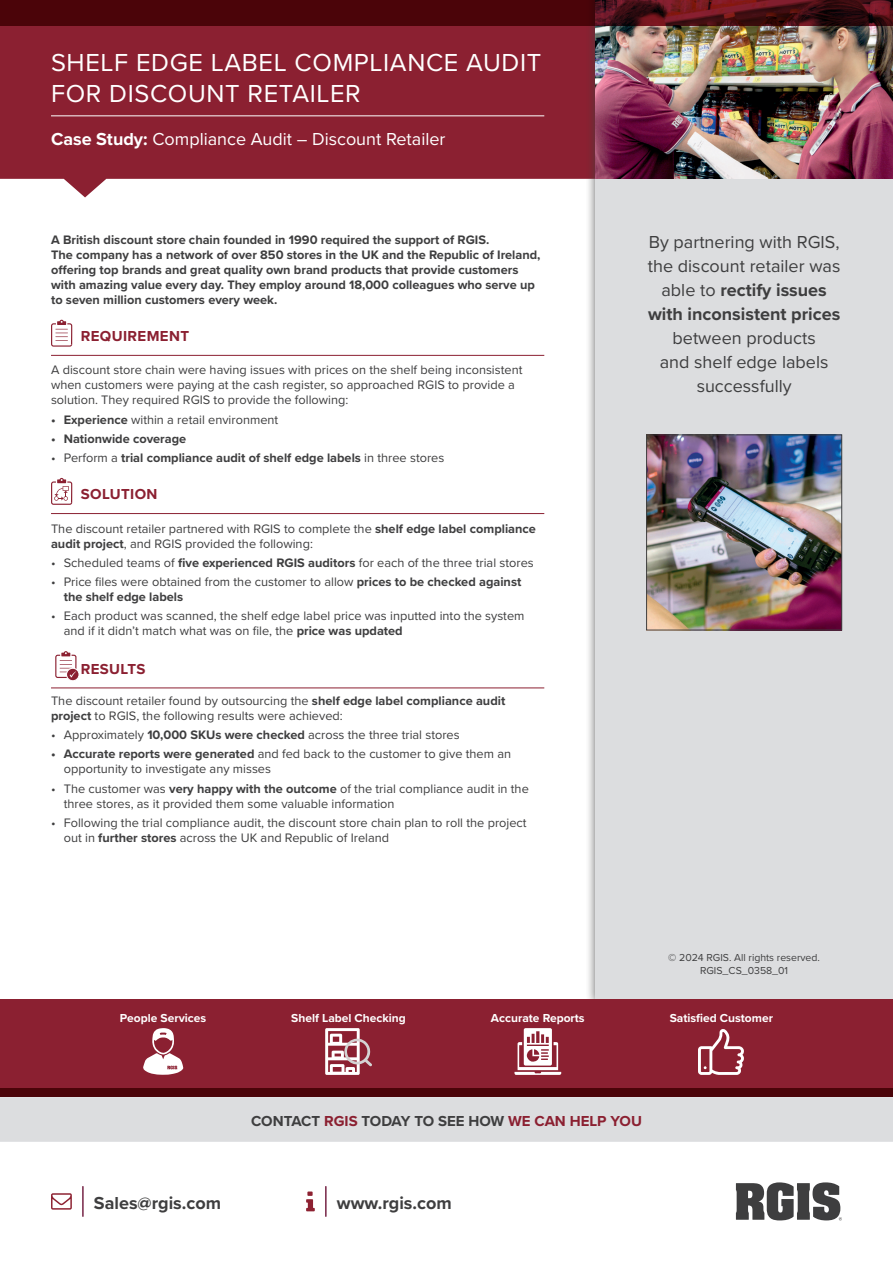
<style>
.page{position:relative;width:893px;height:1263px;background:#fff}
.page>*{position:absolute;margin:0;border:0;box-sizing:border-box;transform-origin:0 0}
.t1{font:25.5px/30.6px "Proxima Nova";letter-spacing:.025em;color:#fff}
.t2{font:18px/24px "Proxima Nova";color:#3e3e3f;text-align:center}
.t3{font:18px "Proxima Nova";color:#fff}
.t4{font:700 18px "Proxima Nova";color:#3e3e3f}
.t5{font:700 15px "Proxima Nova";color:#3e3e3f}
.t6{font:700 15px "Proxima Nova";letter-spacing:.025em;color:#8b2031}
.t7{font:12.75px/15px "Proxima Nova";color:#3e3e3f}
.t8{font:700 12.75px/15px "Proxima Nova";color:#3e3e3f}
.t9{font:700 12px "Proxima Nova";color:#fff}
.t10{font:10.5px/12.6px "Proxima Nova";color:#3e3e3f;text-align:center}
.s1{font-weight:700}
.s2{font-weight:400}
.s3{color:#8b2031}
</style>
<div class="page">
<svg style="left:736px;top:1182px;width:106px;height:38px"></svg>
<hr style="left:325px;top:1186px;width:2px;height:30px;background:#691035">
<svg style="left:306px;top:1191px;width:9px;height:20px"></svg>
<hr style="left:82px;top:1186px;width:2px;height:30px;background:#691035">
<svg style="left:51px;top:1193px;width:21px;height:16px"></svg>
<div style="left:0;top:1097px;width:893px;height:45px;background:#dcdddf"></div>
<svg style="left:0;top:26px;width:585px;height:171px;background:#973746"></svg>
<div style="left:585px;top:0;width:308px;height:1010px;background:#3e3e3f;opacity:.75"></div>
<div style="left:595px;top:0;width:298px;height:1001px;background:#dcdddf"></div>
<hr style="left:51px;top:116px;width:493px;height:1px;background:#fff">
<div style="left:0;top:999px;width:893px;height:98px;background:#8b2031"></div>
<img style="left:595px;top:26px;width:298px;height:153px">
<hr style="left:51px;top:355px;width:493px;height:1px;background:#8b2031">
<hr style="left:51px;top:513px;width:493px;height:1px;background:#8b2031">
<hr style="left:51px;top:688px;width:493px;height:1px;background:#8b2031">
<svg style="left:51px;top:320px;width:22px;height:27px"></svg>
<svg style="left:51px;top:478px;width:22px;height:27px"></svg>
<svg style="left:55px;top:651px;width:24px;height:30px"></svg>
<svg style="left:0;top:0;width:893px;height:26px;background:#4b080d"></svg>
<div style="left:0;top:1089px;width:893px;height:8px;background:#4b0409"></div>
<img style="left:648px;top:437px;width:192px;height:191px">
<div style="left:646px;top:435px;width:196px;height:195px;border:1px solid #3e3e3f"></div>
<svg style="left:143px;top:1028px;width:40px;height:47px"></svg>
<svg style="left:698px;top:1029px;width:46px;height:46px"></svg>
<svg style="left:325px;top:1028px;width:47px;height:47px"></svg>
<svg style="left:514px;top:1028px;width:47px;height:47px"></svg>
<h1 class="t1" style="left:51px;top:46px;width:492px">SHELF EDGE LABEL COMPLIANCE AUDIT<br>FOR DISCOUNT RETAILER</h1>
<h2 class="t3" style="left:51px;top:125px;width:396px"><span class="s1">Case Study:</span> Compliance Audit – Discount Retailer</h2>
<p class="t8" style="left:51px;top:232px;width:491px">A British discount store chain founded in 1990 required the support of RGIS.<br>The company has a network of over 850 stores in the UK and the Republic of Ireland, offering top brands and great quality own brand products that provide customers with amazing value every day. They employ around 18,000 colleagues who serve up to seven million customers every week.</p>
<p class="t6" style="left:81px;top:324px;width:110px">REQUIREMENT</p>
<p class="t7" style="left:51px;top:362px;width:473px">A discount store chain were having issues with prices on the shelf being inconsistent when customers were paying at the cash register, so approached RGIS to provide a solution. They required RGIS to provide the following:</p>
<p class="t7" style="left:51px;top:411px;width:229px"><span class="s1">• Experience</span> within a retail environment</p>
<p class="t8" style="left:51px;top:431px;width:137px">• Nationwide coverage</p>
<p class="t8" style="left:51px;top:450px;width:395px"><span class="s2">• Perform a</span> trial compliance audit of shelf edge labels <span class="s2">in three stores</span></p>
<p class="t6" style="left:81px;top:483px;width:78px">SOLUTION</p>
<p class="t7" style="left:51px;top:520px;width:486px">The discount retailer partnered with RGIS to complete the <span class="s1">shelf edge label compliance audit project</span>, and RGIS provided the following:</p>
<p class="t7" style="left:51px;top:554px;width:484px">• Scheduled teams of <span class="s1">five experienced RGIS auditors</span> for each of the three trial stores</p>
<p class="t7" style="left:64px;top:574px;width:459px;text-indent:-13px">• Price files were obtained from the customer to allow <span class="s1">prices to be checked against the shelf edge labels</span></p>
<p class="t7" style="left:64px;top:608px;width:462px;text-indent:-13px">• Each product was scanned, the shelf edge label price was inputted into the system and if it didn’t match what was on file, the <span class="s1">price was updated</span></p>
<p class="t6" style="left:81px;top:658px;width:66px">RESULTS</p>
<p class="t7" style="left:51px;top:692px;width:456px">The discount retailer found by outsourcing the <span class="s1">shelf edge label compliance audit project</span> to RGIS, the following results were achieved:</p>
<p class="t7" style="left:51px;top:727px;width:410px">• Approximately <span class="s1">10,000 SKUs were checked</span> across the three trial stores</p>
<p class="t7" style="left:64px;top:746px;width:449px;text-indent:-13px"><span class="s1">• Accurate reports were generated</span> and fed back to the customer to give them an opportunity to investigate any misses</p>
<p class="t7" style="left:64px;top:780px;width:467px;text-indent:-13px">• The customer was <span class="s1">very happy with the outcome</span> of the trial compliance audit in the three stores, as it provided them some valuable information</p>
<p class="t7" style="left:64px;top:814px;width:464px;text-indent:-13px">• Following the trial compliance audit, the discount store chain plan to roll the project out in <span class="s1">further stores</span> across the UK and Republic of Ireland</p>
<h2 class="t2" style="left:648px;top:229px;width:194px">By partnering with RGIS, the discount retailer was able to <span class="s1">rectify issues with inconsistent prices</span></h2>
<h2 class="t2" style="left:660px;top:325px;width:170px">between products and shelf edge labels successfully</h2>
<p class="t10" style="left:668px;top:951px;width:153px">© 2024 RGIS. All rights reserved.<br>RGIS_CS_0358_01</p>
<p class="t9" style="left:120px;top:1009px;width:88px">People Services</p>
<p class="t9" style="left:291px;top:1009px;width:116px">Shelf Label Checking</p>
<p class="t9" style="left:491px;top:1009px;width:95px">Accurate Reports</p>
<p class="t9" style="left:670px;top:1009px;width:105px">Satisfied Customer</p>
<p class="t5" style="left:251px;top:1110px;width:392px">CONTACT <span class="s3">RGIS</span> TODAY TO SEE HOW <span class="s3">WE CAN HELP YOU</span></p>
<h2 class="t4" style="left:94px;top:1189px;width:129px">Sales@rgis.com</h2>
<h2 class="t4" style="left:337px;top:1189px;width:116px">www.rgis.com</h2>
</div>
